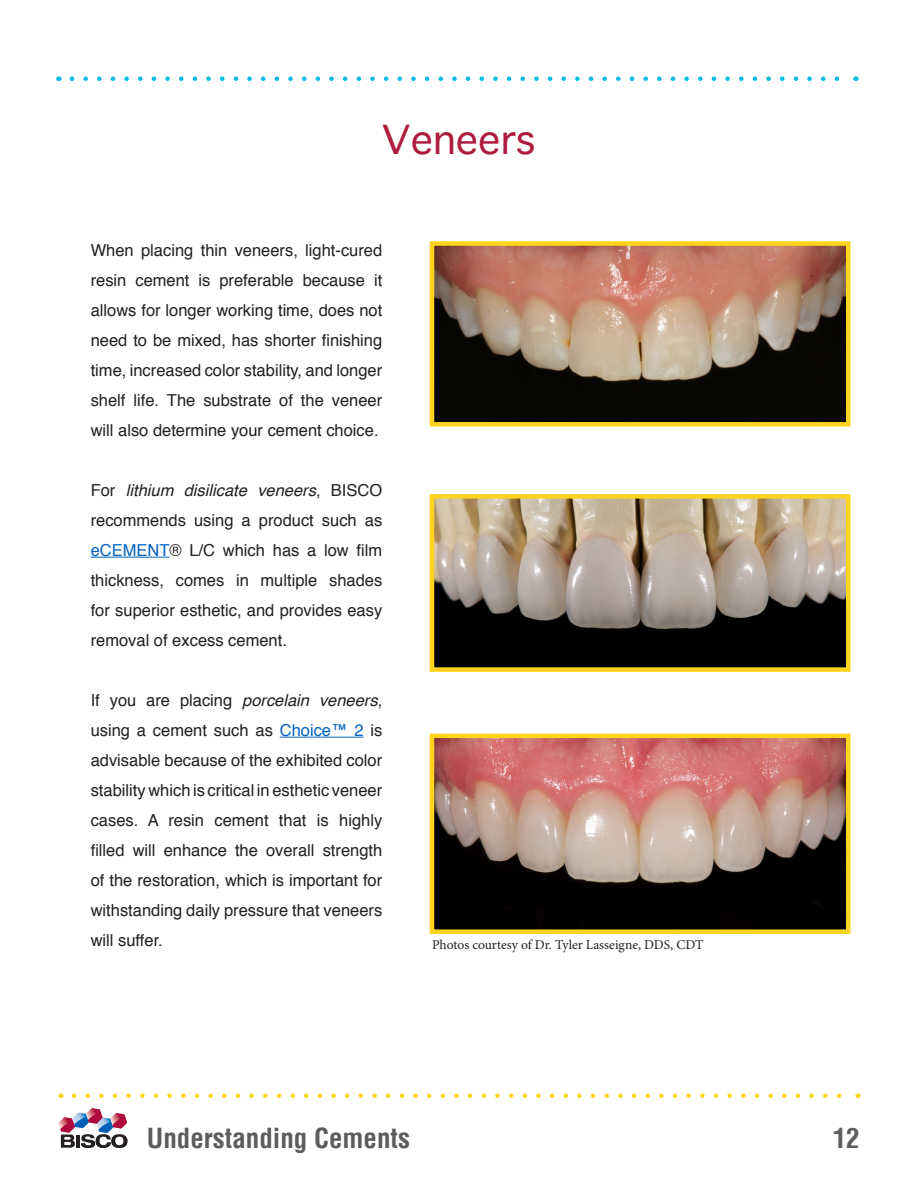
<style>
.page{position:relative;width:918px;height:1188px;background:#fff}
.page>*{position:absolute;margin:0;border:0;box-sizing:border-box;transform-origin:0 0}
.t1{font:39px "Sathu";color:#ae1d3e}
.t2{font:700 condensed 27px "Helvetica";color:#5c5c5f}
.t3{font:700 condensed 27px "Helvetica";color:#5c5d5f}
.t4{font:16.5px/30px "Helvetica";color:#231f20;text-align:justify}
.t5{font:13.5px "Minion Pro";color:#231f20}
.s1{font-style:italic}
.s2{color:#0563c1}
</style>
<div class="page">
<svg style="left:74px;top:1094px;width:768px;height:4px"></svg>
<svg style="left:58px;top:1108px;width:69px;height:40px"></svg>
<svg style="left:72px;top:76px;width:768px;height:5px"></svg>
<hr style="left:91px;top:557px;width:79px;height:1px;background:#0563c1">
<hr style="left:280px;top:737px;width:84px;height:1px;background:#0563c1">
<img style="left:435px;top:246px;width:410px;height:176px">
<div style="left:430px;top:241px;width:420px;height:186px;border:4px solid #ffd41e"></div>
<img style="left:435px;top:499px;width:410px;height:168px">
<div style="left:430px;top:494px;width:420px;height:178px;border:4px solid #ffd41e"></div>
<img style="left:435px;top:739px;width:410px;height:190px">
<div style="left:430px;top:734px;width:420px;height:200px;border:4px solid #ffd41e"></div>
<p class="t1" style="left:382px;top:107px;width:155px">Veneers</p>
<p class="t4" style="left:91px;top:236px;width:293px">When placing thin veneers, light-cured resin cement is preferable because it allows for longer working time, does not need to be mixed, has shorter finishing time, increased color stability, and longer shelf life. The substrate of the veneer will also determine your cement choice.</p>
<p class="t4" style="left:91px;top:476px;width:293px">For <span class="s1">lithium disilicate veneers</span>, BISCO recommends using a product such as <span class="s2">eCEMENT</span>® L/C which has a low film thickness, comes in multiple shades for superior esthetic, and provides easy removal of excess cement.</p>
<p class="t4" style="left:91px;top:686px;width:293px">If you are placing <span class="s1">porcelain veneers</span>, using a cement such as <span class="s2">Choice™ 2</span> is advisable because of the exhibited color stability which is critical in esthetic veneer cases. A resin cement that is highly filled will enhance the overall strength of the restoration, which is important for withstanding daily pressure that veneers will suffer.</p>
<p class="t5" style="left:432px;top:936px;width:273px">Photos courtesy of Dr. Tyler Lasseigne, DDS, CDT</p>
<h2 class="t2" style="left:147px;top:1122px;width:265px">Understanding Cements</h2>
<h2 class="t3" style="left:833px;top:1122px;width:28px">12</h2>
</div>
